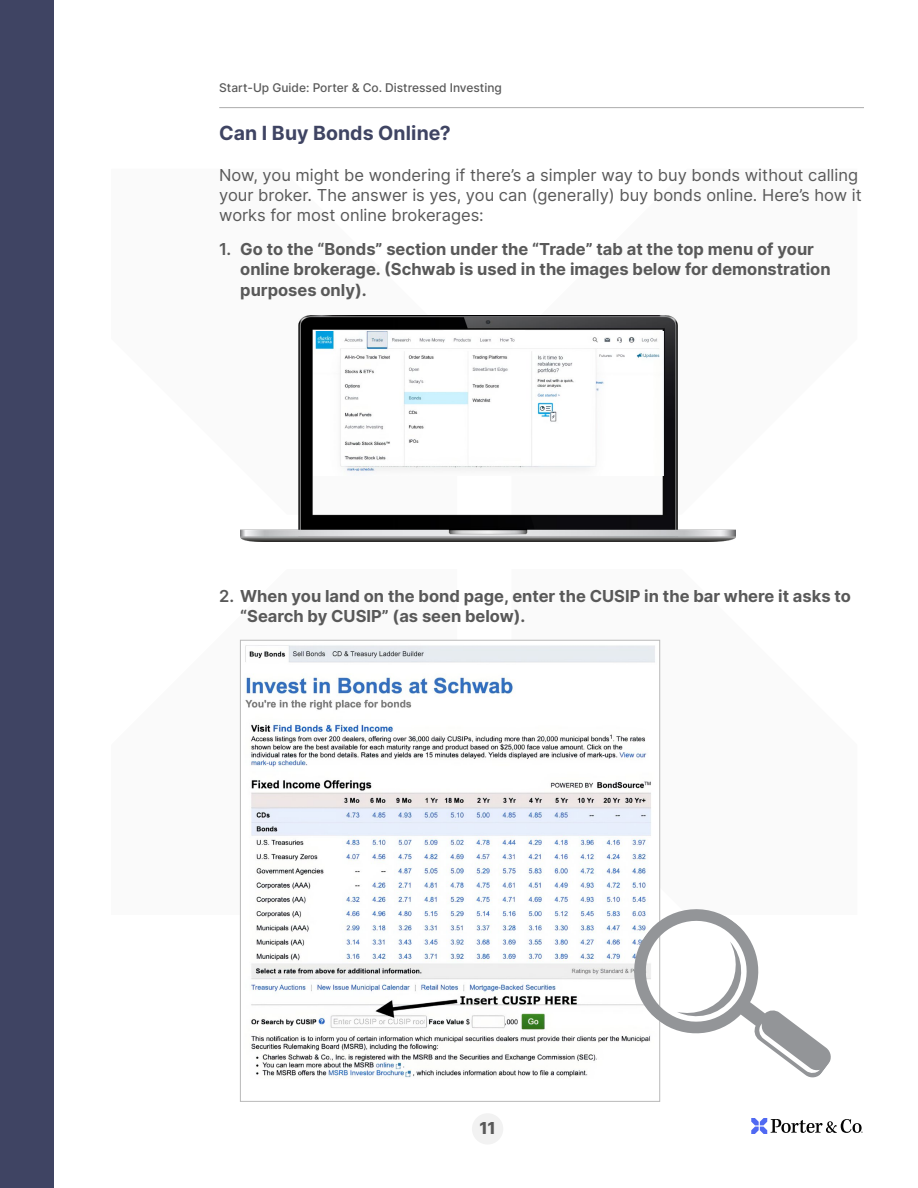
<style>
.page{position:relative;width:918px;height:1188px;background:#fff}
.page>*{position:absolute;margin:0;border:0;box-sizing:border-box;transform-origin:0 0}
.t1{font:700 19.5px "Inter";letter-spacing:.005em;color:#3f4463}
.t2{font:700 16.5px/20.2px "Inter";color:#595959}
.t3{font:16.5px/20.2px "Inter";color:#595959}
.t4{font:800 16.5px "Inter";color:#595959}
.t5{font:500 12px "Inter";color:#595959}
.s1{font-weight:600}
</style>
<div class="page">
<svg style="left:239px;top:639px;width:218px;height:276px"></svg>
<div style="left:0;top:0;width:54px;height:1188px;background:#3f4463"></div>
<svg style="left:751px;top:1118px;width:111px;height:16px"></svg>
<div style="left:472px;top:1113px;width:31px;height:32px;background:#f2f2f2;border-radius:50%"></div>
<hr style="left:219px;top:107px;width:645px;height:1px;background:#acacac">
<img style="left:240px;top:316px;width:496px;height:226px">
<img style="left:313px;top:331px;width:350px;height:145px">
<img style="left:242px;top:642px;width:413px;height:436px">
<svg style="left:626px;top:901px;width:205px;height:178px"></svg>
<p class="t5" style="left:219px;top:78px;width:284px">Start-Up Guide: Porter &amp; Co. Distressed Investing</p>
<p class="t1" style="left:219px;top:119px;width:233px">Can I Buy Bonds Online?</p>
<p class="t3" style="left:219px;top:164px;width:644px">Now, you might be wondering if there’s a simpler way to buy bonds without calling your broker. The answer is yes, you can (generally) buy bonds online. Here’s how it works for most online brokerages:</p>
<p class="t2" style="left:240px;top:239px;width:592px;text-indent:-21px"><span class="s1">1.</span> Go to the “Bonds” section under the “Trade” tab at the top menu of your online brokerage. (Schwab is used in the images below for demonstration purposes only).</p>
<p class="t2" style="left:240px;top:586px;width:612px;text-indent:-21px"><span class="s1">2.</span> When you land on the bond page, enter the CUSIP in the bar where it asks to “Search by CUSIP” (as seen below).</p>
<p class="t4" style="left:479px;top:1116px;width:18px">11</p>
</div>
